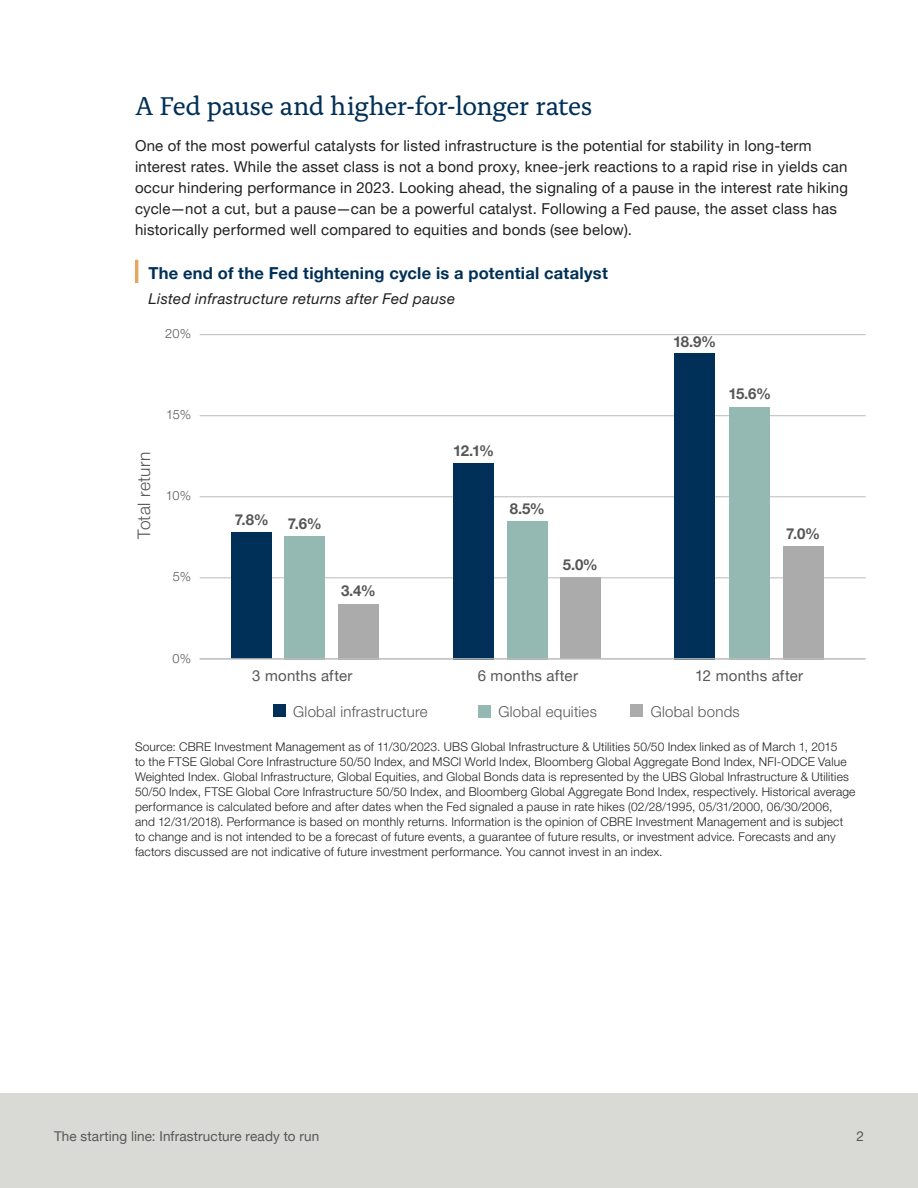
<style>
.page{position:relative;width:918px;height:1188px;background:#fff}
.page>*{position:absolute;margin:0;border:0;box-sizing:border-box;transform-origin:0 0}
.Heads__alda{font:27px "Alda Pro";letter-spacing:-.02em;color:#003057}
.t1{font:300 17.25px "Helvetica Neue LT Pro";letter-spacing:.015em;color:#565656}
.Chart_heads{font:700 16.5px "Helvetica Neue LT Pro";letter-spacing:.015em;color:#003057}
.Body_copy__10_14_Roman{font:15px/21px "Helvetica Neue LT Pro";letter-spacing:.015em;color:#231f20}
.t2{font:300 15px "Helvetica Neue LT Pro";letter-spacing:.02em;color:#565656}
.Chart_descriptor{font:italic 15px "Helvetica Neue LT Pro";letter-spacing:.025em;color:#231f20}
.t3{font:700 15px "Helvetica Neue LT Pro";color:#565656}
.t4{font:15px "Helvetica Neue LT Pro";letter-spacing:.02em;color:#565656}
.t5{font:13.5px "Helvetica Neue LT Pro";letter-spacing:.01em;color:#565656}
.t6{font:300 12.75px "Helvetica Neue LT Pro";color:#565656}
.Disclosures_and_footnotes{font:300 12px/15px "Helvetica Neue LT Pro";letter-spacing:.015em;color:#231f20}
</style>
<div class="page">
<div style="left:0;top:1094px;width:918px;height:94px;background:#d9d9d6"></div>
<hr style="left:200px;top:334px;width:666px;height:1px;background:#bbb">
<hr style="left:200px;top:415px;width:666px;height:1px;background:#bbb">
<hr style="left:200px;top:496px;width:666px;height:1px;background:#bbb">
<hr style="left:200px;top:577px;width:666px;height:1px;background:#bbb">
<div style="left:674px;top:353px;width:41px;height:306px;background:#003057"></div>
<div style="left:453px;top:463px;width:41px;height:196px;background:#003057"></div>
<div style="left:231px;top:532px;width:40px;height:127px;background:#003057"></div>
<div style="left:729px;top:407px;width:41px;height:252px;background:#93b9b2"></div>
<div style="left:507px;top:521px;width:40px;height:138px;background:#93b9b2"></div>
<div style="left:285px;top:536px;width:40px;height:123px;background:#93b9b2"></div>
<div style="left:783px;top:546px;width:41px;height:113px;background:#ababab"></div>
<div style="left:561px;top:578px;width:40px;height:81px;background:#ababab"></div>
<div style="left:338px;top:604px;width:41px;height:55px;background:#ababab"></div>
<hr style="left:200px;top:658px;width:666px;height:2px;background:#bbb">
<div style="left:630px;top:705px;width:13px;height:12px;background:#ababab"></div>
<div style="left:478px;top:705px;width:13px;height:13px;background:#93b9b2"></div>
<div style="left:273px;top:705px;width:13px;height:12px;background:#003057"></div>
<hr style="left:135px;top:260px;width:3px;height:23px;background:#e6a65d">
<p class="Heads__alda" style="left:135px;top:86px;width:459px">A Fed pause and higher-for-longer rates</p>
<p class="Body_copy__10_14_Roman" style="left:135px;top:135px;width:715px">One of the most powerful catalysts for listed infrastructure is the potential for stability in long-term interest rates. While the asset class is not a bond proxy, knee-jerk reactions to a rapid rise in yields can occur hindering performance in 2023. Looking ahead, the signaling of a pause in the interest rate hiking cycle—not a cut, but a pause—can be a powerful catalyst. Following a Fed pause, the asset class has historically performed well compared to equities and bonds (see below).</p>
<p class="Chart_heads" style="left:148px;top:263px;width:461px">The end of the Fed tightening cycle is a potential catalyst</p>
<p class="Chart_descriptor" style="left:148px;top:289px;width:308px">Listed infrastructure returns after Fed pause</p>
<p class="t6" style="left:165px;top:325px;width:28px">20%</p>
<p class="t1" style="left:134px;top:539px;width:89px;rotate:-90deg">Total return</p>
<p class="t6" style="left:166px;top:407px;width:27px">15%</p>
<p class="t6" style="left:166px;top:488px;width:27px">10%</p>
<p class="t6" style="left:173px;top:569px;width:20px">5%</p>
<p class="t6" style="left:172px;top:651px;width:20px">0%</p>
<p class="t3" style="left:235px;top:511px;width:35px">7.8%</p>
<p class="t3" style="left:288px;top:514px;width:35px">7.6%</p>
<p class="t3" style="left:341px;top:582px;width:36px">3.4%</p>
<p class="t3" style="left:453px;top:441px;width:42px">12.1%</p>
<p class="t3" style="left:510px;top:499px;width:37px">8.5%</p>
<p class="t3" style="left:563px;top:555px;width:37px">5.0%</p>
<p class="t3" style="left:673px;top:333px;width:44px">18.9%</p>
<p class="t3" style="left:728px;top:385px;width:44px">15.6%</p>
<p class="t3" style="left:786px;top:524px;width:35px">7.0%</p>
<p class="t4" style="left:252px;top:667px;width:102px">3 months after</p>
<p class="t4" style="left:478px;top:667px;width:102px">6 months after</p>
<p class="t4" style="left:695px;top:667px;width:109px">12 months after</p>
<p class="t2" style="left:293px;top:702px;width:136px">Global infrastructure</p>
<p class="t2" style="left:498px;top:702px;width:100px">Global equities</p>
<p class="t2" style="left:651px;top:702px;width:91px">Global bonds</p>
<p class="Disclosures_and_footnotes" style="left:135px;top:739px;width:722px">Source: CBRE Investment Management as of 11/30/2023. UBS Global Infrastructure &amp; Utilities 50/50 Index linked as of March 1, 2015<br>to the FTSE Global Core Infrastructure 50/50 Index, and MSCI World Index, Bloomberg Global Aggregate Bond Index, NFI-ODCE Value Weighted Index. Global Infrastructure, Global Equities, and Global Bonds data is represented by the UBS Global Infrastructure &amp; Utilities 50/50 Index, FTSE Global Core Infrastructure 50/50 Index, and Bloomberg Global Aggregate Bond Index, respectively. Historical average performance is calculated before and after dates when the Fed signaled a pause in rate hikes (02/28/1995, 05/31/2000, 06/30/2006,<br>and 12/31/2018). Performance is based on monthly returns. Information is the opinion of CBRE Investment Management and is subject to change and is not intended to be a forecast of future events, a guarantee of future results, or investment advice. Forecasts and any factors discussed are not indicative of future investment performance. You cannot invest in an index.</p>
<p class="t5" style="left:54px;top:1128px;width:267px">The starting line: Infrastructure ready to run</p>
<p class="t5" style="left:857px;top:1128px;width:9px">2</p>
</div>
